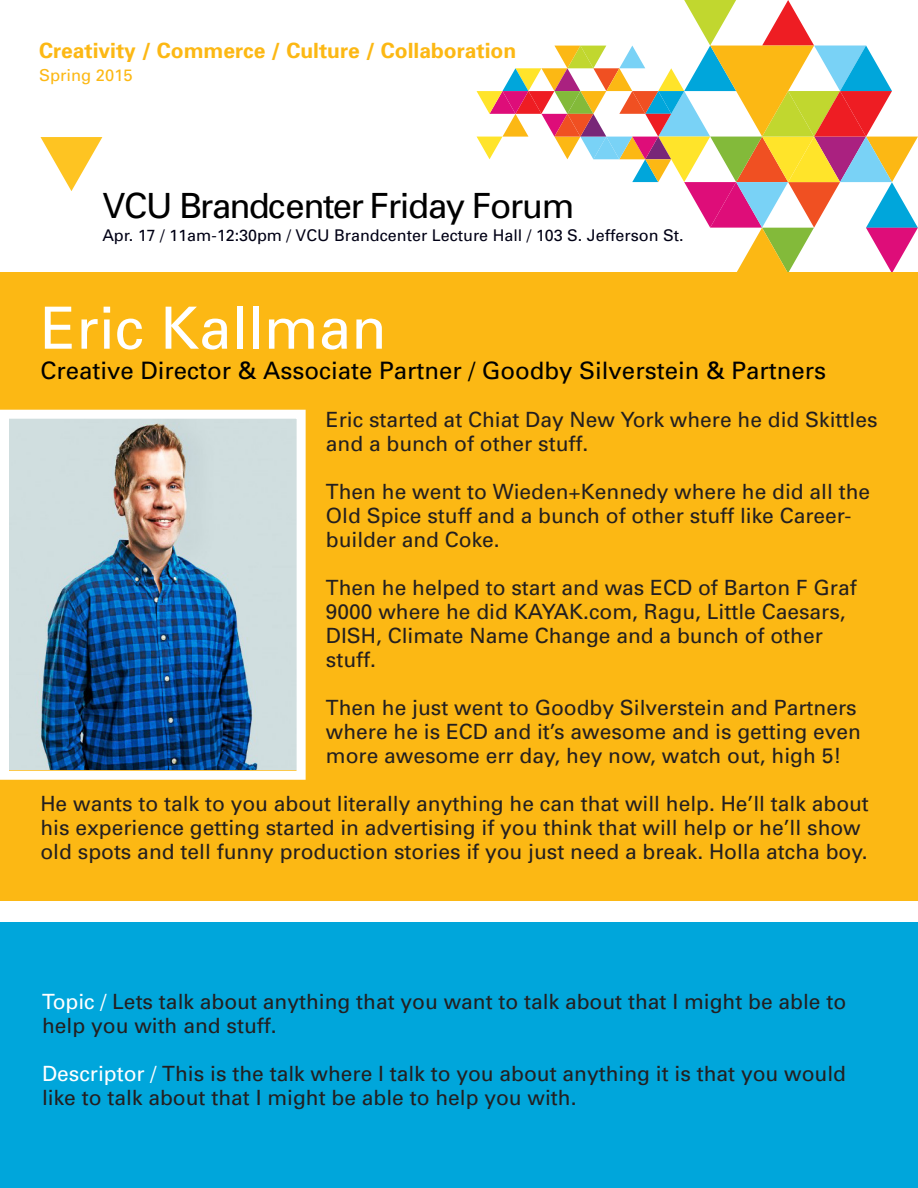
<style>
.page{position:relative;width:918px;height:1188px;background:#fff}
.page>*{position:absolute;margin:0;border:0;box-sizing:border-box;transform-origin:0 0}
.t1{font:58.2px "Univers";color:#fff}
.t2{font:34.8px "Univers";letter-spacing:-.04em;color:#000}
.t3{font:24px "Univers";color:#000}
.t4{font:21px/24px "Univers";color:#231f20}
.t5{font:700 21px "Univers";color:#fcb814}
.t6{font:16.5px "Univers";color:#fcb814}
.t7{font:16.2px "Univers";color:#000015}
.s1{color:#fff}
</style>
<div class="page">
<svg style="left:477px;top:0;width:441px;height:272px"></svg>
<svg style="left:41px;top:137px;width:61px;height:54px"></svg>
<div style="left:0;top:272px;width:918px;height:629px;background:#fcb814"></div>
<div style="left:1px;top:922px;width:917px;height:266px;background:#00a6db"></div>
<img style="left:10px;top:420px;width:286px;height:350px">
<div style="left:0;top:410px;width:306px;height:370px;border:9px solid #fff"></div>
<p class="t5" style="left:39px;top:37px;width:479px">Creativity / Commerce / Culture / Collaboration</p>
<p class="t6" style="left:39px;top:65px;width:95px">Spring 2015</p>
<p class="t2" style="left:102px;top:184px;width:474px">VCU Brandcenter Friday Forum</p>
<p class="t7" style="left:102px;top:225px;width:583px">Apr. 17 / 11am-12:30pm / VCU Brandcenter Lecture Hall / 103 S. Jefferson St.</p>
<p class="t1" style="left:40px;top:292px;width:348px">Eric Kallman</p>
<p class="t3" style="left:40px;top:355px;width:787px">Creative Director &amp; Associate Partner / Goodby Silverstein &amp; Partners</p>
<p class="t4" style="left:326px;top:407px;width:553px">Eric started at Chiat Day New York where he did Skittles and a bunch of other stuff.</p>
<p class="t4" style="left:326px;top:479px;width:546px">Then he went to Wieden+Kennedy where he did all the<br>Old Spice stuff and a bunch of other stuff like Career&shy;builder and Coke.</p>
<p class="t4" style="left:326px;top:575px;width:532px">Then he helped to start and was ECD of Barton F Graf 9000 where he did KAYAK.com, Ragu, Little Caesars, DISH, Climate Name Change and a bunch of other stuff.</p>
<p class="t4" style="left:326px;top:695px;width:537px">Then he just went to Goodby Silverstein and Partners where he is ECD and it’s awesome and is getting even more awesome err day, hey now, watch out, high 5!</p>
<p class="t4" style="left:40px;top:791px;width:830px">He wants to talk to you about literally anything he can that will help. He’ll talk about his experience getting started in advertising if you think that will help or he’ll show old spots and tell funny production stories if you just need a break. Holla atcha boy.</p>
<p class="t4" style="left:42px;top:989px;width:806px"><span class="s1">Topic /</span> Lets talk about anything that you want to talk about that I might be able to help you with and stuff.</p>
<p class="t4" style="left:42px;top:1061px;width:805px"><span class="s1">Descriptor /</span> This is the talk where I talk to you about anything it is that you would like to talk about that I might be able to help you with.</p>
</div>
